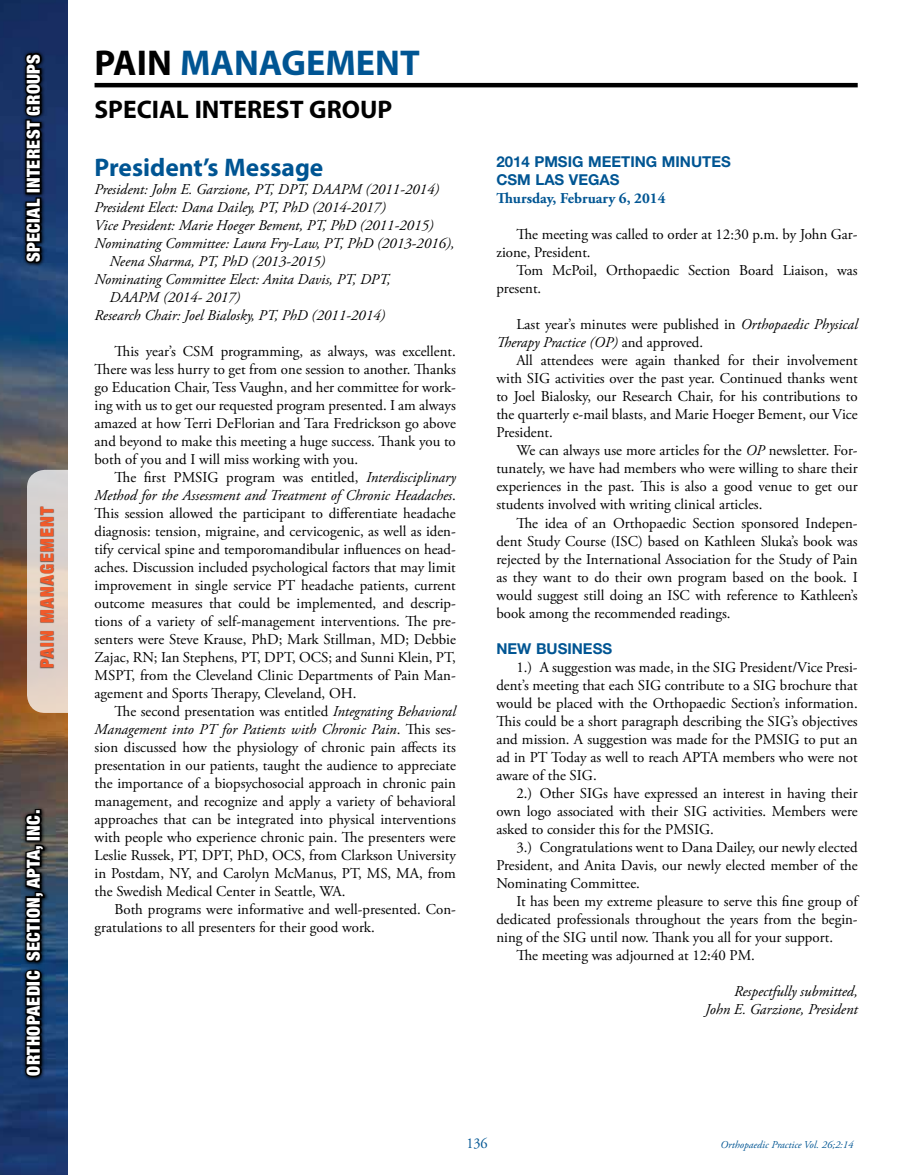
<style>
.page{position:relative;width:905px;height:1175px;background:#fff}
.page>*{position:absolute;margin:0;border:0;box-sizing:border-box;transform-origin:0 0}
.t1{font:700 36px "Myriad Pro";color:#005593}
.t2{font:700 25.5px "Myriad Pro";color:#000}
.t3{font:700 25.5px "Myriad Pro";color:#005593}
.t4{font:900 condensed 18px "Helvetica Neue LT Pro";letter-spacing:.02em;color:#fff}
.t5{font:900 condensed 18px "Helvetica Neue LT Pro";letter-spacing:.07em;color:#f15a2a}
.t6{font:15px/18px "Adobe Garamond Pro";color:#000;text-align:justify}
.t7{font:italic 15px/18px "Adobe Garamond Pro";color:#000;text-align:right}
.t8{font:700 15px/18px "Helvetica Neue LT Pro";color:#005593}
.t9{font:700 15px "Adobe Garamond Pro";color:#005593}
.t10{font:15px "Adobe Garamond Pro";color:#005593;scale:.95 1}
.t11{font:italic 10.5px "Adobe Garamond Pro";color:#005593}
.s1{color:#000}
.s2{font-style:italic}
</style>
<div class="page">
<img style="left:0;top:0;width:68px;height:1174px">
<svg style="left:23px;top:806px;width:26px;height:275px"></svg>
<svg style="left:24px;top:843px;width:22px;height:282px;background:#0d1a2c"></svg>
<div style="left:25px;top:835px;width:16px;height:6px;border:3px solid #000"></div>
<svg style="left:24px;top:809px;width:19px;height:28px"></svg>
<svg style="left:23px;top:50px;width:22px;height:217px"></svg>
<svg style="left:24px;top:51px;width:19px;height:214px;background:#040912"></svg>
<svg style="left:27px;top:470px;width:67px;height:243px"></svg>
<div style="left:40px;top:506px;width:15px;height:162px;background:#000;opacity:.6"></div>
<hr style="left:94px;top:83px;width:763px;height:4px;background:#000">
<p class="t4" style="left:22px;top:262px;width:209px;rotate:-90deg">SPECIAL INTEREST GROUPS</p>
<p class="t5" style="left:36px;top:668px;width:163px;rotate:-90deg">PAIN MANAGEMENT</p>
<p class="t4" style="left:22px;top:1075px;width:267px;rotate:-90deg">ORTHOPAEDIC SECTION, APTA, INC.</p>
<h1 class="t1" style="left:94px;top:39px;width:327px"><span class="s1">PAIN</span> MANAGEMENT</h1>
<h2 class="t2" style="left:94px;top:92px;width:299px">SPECIAL INTEREST GROUP</h2>
<h2 class="t3" style="left:94px;top:150px;width:230px">President’s Message</h2>
<p class="t7" style="left:94px;top:180px;width:346px">President: John E. Garzione, PT, DPT, DAAPM (2011-2014)</p>
<p class="t7" style="left:94px;top:198px;width:293px">President Elect: Dana Dailey, PT, PhD (2014-2017)</p>
<p class="t7" style="left:94px;top:216px;width:340px">Vice President: Marie Hoeger Bement, PT, PhD (2011-2015)</p>
<p class="t7" style="left:94px;top:234px;width:361px">Nominating Committee: Laura Fry-Law, PT, PhD (2013-2016),</p>
<p class="t7" style="left:109px;top:252px;width:217px">Neena Sharma, PT, PhD (2013-2015)</p>
<p class="t7" style="left:94px;top:270px;width:297px">Nominating Committee Elect: Anita Davis, PT, DPT,</p>
<p class="t7" style="left:109px;top:288px;width:132px">DAAPM (2014- 2017)</p>
<p class="t7" style="left:94px;top:306px;width:292px">Research Chair: Joel Bialosky, PT, PhD (2011-2014)</p>
<p class="t6" style="left:94px;top:342px;width:363px;text-indent:20px">This year’s CSM programming, as always, was excellent.<br>There was less hurry to get from one session to another. Thanks go Education Chair, Tess Vaughn, and her committee for work&shy;ing with us to get our requested program presented. I am always amazed at how Terri DeFlorian and Tara Fredrickson go above and beyond to make this meeting a huge success. Thank you to both of you and I will miss working with you.</p>
<p class="t6" style="left:94px;top:468px;width:363px;text-indent:20px">The first PMSIG program was entitled, <span class="s2">Interdisciplinary Method for the Assessment and Treatment of Chronic Headaches</span>.<br>This session allowed the participant to differentiate headache diagnosis: tension, migraine, and cervicogenic, as well as iden&shy;tify cervical spine and temporomandibular influences on head&shy;aches. Discussion included psychological factors that may limit improvement in single service PT headache patients, current outcome measures that could be implemented, and descrip&shy;tions of a variety of self-management interventions. The pre&shy;senters were Steve Krause, PhD; Mark Stillman, MD; Debbie Zajac, RN; Ian Stephens, PT, DPT, OCS; and Sunni Klein, PT, MSPT, from the Cleveland Clinic Departments of Pain Man&shy;agement and Sports Therapy, Cleveland, OH.</p>
<p class="t6" style="left:94px;top:702px;width:363px;text-indent:20px">The second presentation was entitled <span class="s2">Integrating Behavioral Management into PT for Patients with Chronic Pain</span>. This ses&shy;sion discussed how the physiology of chronic pain affects its presentation in our patients, taught the audience to appreciate the importance of a biopsychosocial approach in chronic pain management, and recognize and apply a variety of behavioral approaches that can be integrated into physical interventions with people who experience chronic pain. The presenters were Leslie Russek, PT, DPT, PhD, OCS, from Clarkson University in Postdam, NY, and Carolyn McManus, PT, MS, MA, from the Swedish Medical Center in Seattle, WA.</p>
<p class="t6" style="left:94px;top:900px;width:363px;text-indent:20px">Both programs were informative and well-presented. Con&shy;gratulations to all presenters for their good work.</p>
<p class="t8" style="left:496px;top:153px;width:236px">2014 PMSIG MEETING MINUTES<br>CSM LAS VEGAS</p>
<p class="t9" style="left:496px;top:190px;width:171px">Thursday, February 6, 2014</p>
<p class="t6" style="left:496px;top:226px;width:363px;text-indent:20px">The meeting was called to order at 12:30 p.m. by John Gar&shy;zione, President.</p>
<p class="t6" style="left:496px;top:262px;width:363px;text-indent:20px">Tom McPoil, Orthopaedic Section Board Liaison, was present.</p>
<p class="t6" style="left:496px;top:316px;width:363px;text-indent:20px">Last year’s minutes were published in <span class="s2">Orthopaedic Physical<br>Therapy Practice (OP)</span> and approved.</p>
<p class="t6" style="left:496px;top:352px;width:363px;text-indent:20px">All attendees were again thanked for their involvement with SIG activities over the past year. Continued thanks went to Joel Bialosky, our Research Chair, for his contributions to the quarterly e-mail blasts, and Marie Hoeger Bement, our Vice President.</p>
<p class="t6" style="left:496px;top:442px;width:363px;text-indent:20px">We can always use more articles for the <span class="s2">OP</span> newsletter. For&shy;tunately, we have had members who were willing to share their experiences in the past. This is also a good venue to get our students involved with writing clinical articles.</p>
<p class="t6" style="left:496px;top:514px;width:363px;text-indent:20px">The idea of an Orthopaedic Section sponsored Indepen&shy;dent Study Course (ISC) based on Kathleen Sluka’s book was rejected by the International Association for the Study of Pain as they want to do their own program based on the book. I would suggest still doing an ISC with reference to Kathleen’s book among the recommended readings.</p>
<p class="t8" style="left:496px;top:639px;width:117px">NEW BUSINESS</p>
<p class="t6" style="left:496px;top:658px;width:363px;text-indent:20px">1.) A suggestion was made, in the SIG President/Vice Presi&shy;dent’s meeting that each SIG contribute to a SIG brochure that would be placed with the Orthopaedic Section’s information.<br>This could be a short paragraph describing the SIG’s objectives and mission. A suggestion was made for the PMSIG to put an ad in PT Today as well to reach APTA members who were not aware of the SIG.</p>
<p class="t6" style="left:496px;top:784px;width:363px;text-indent:20px">2.) Other SIGs have expressed an interest in having their own logo associated with their SIG activities. Members were asked to consider this for the PMSIG.</p>
<p class="t6" style="left:496px;top:838px;width:363px;text-indent:20px">3.) Congratulations went to Dana Dailey, our newly elected President, and Anita Davis, our newly elected member of the Nominating Committee.</p>
<p class="t6" style="left:516px;top:892px;width:343px">It has been my extreme pleasure to serve this fine group of</p>
<p class="t6" style="left:496px;top:910px;width:363px">dedicated professionals throughout the years from the begin-</p>
<p class="t6" style="left:496px;top:928px;width:338px">ning of the SIG until now. Thank you all for your support.</p>
<p class="t6" style="left:516px;top:946px;width:240px">The meeting was adjourned at 12:40 PM.</p>
<p class="t7" style="left:705px;top:982px;width:154px">Respectfully submitted,<br>John E. Garzione, President</p>
<p class="t10" style="left:466px;top:1134px;width:24px">136</p>
<p class="t11" style="left:720px;top:1138px;width:134px">Orthopaedic Practice Vol. 26;2:14</p>
</div>
